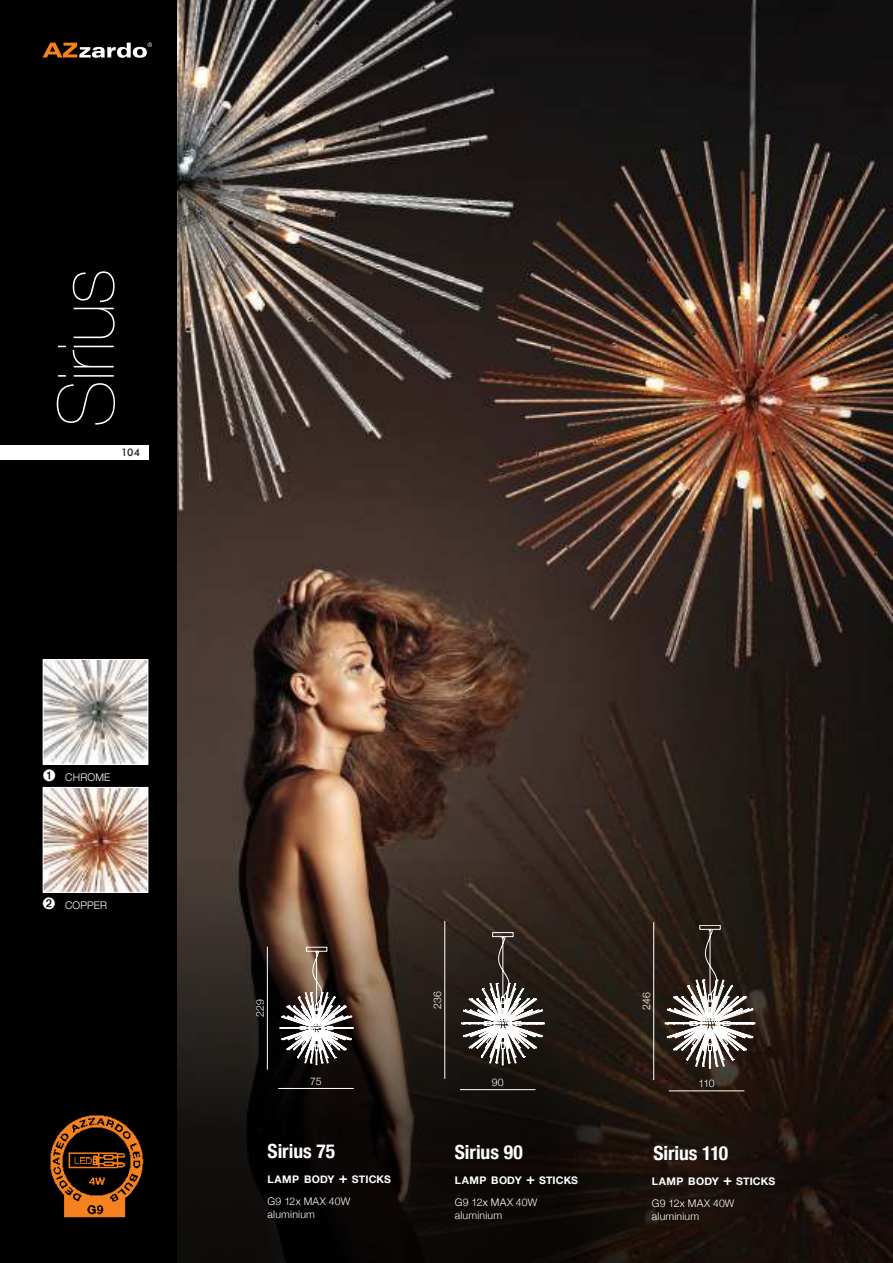
<style>
.page{position:relative;width:893px;height:1263px;background:#fff}
.page>*{position:absolute;margin:0;border:0;box-sizing:border-box;transform-origin:0 0}
.t1{font:200 78px "Helvetica Neue";letter-spacing:-.015em;color:#fff}
.t2{font:700 condensed 19.5px "Helvetica Neue";color:#fff}
.t3{font:700 10.5px/22px "Helvetica Neue";letter-spacing:.015em;color:#fff}
.t4{font:300 10.5px "Helvetica Neue";letter-spacing:.02em;color:#fff}
.t5{font:10.5px "Futura Md EU";color:#221f1f}
.s1{font-size:15px}
.s2{font-weight:300}
</style>
<div class="page">
<img style="left:177px;top:0;width:716px;height:1263px">
<img style="left:177px;top:812px;width:715px;height:451px">
<div style="left:0;top:0;width:177px;height:1263px;background:#000"></div>
<div style="left:0;top:445px;width:149px;height:14px;background:#fff"></div>
<svg style="left:43px;top:43px;width:109px;height:15px"></svg>
<div style="left:306px;top:947px;width:21px;height:4px;border:1px solid #fff"></div>
<svg style="left:280px;top:951px;width:73px;height:114px"></svg>
<div style="left:492px;top:932px;width:21px;height:5px;border:1px solid #fff"></div>
<svg style="left:461px;top:936px;width:84px;height:130px"></svg>
<div style="left:699px;top:925px;width:21px;height:4px;border:1px solid #fff"></div>
<svg style="left:665px;top:929px;width:90px;height:140px"></svg>
<hr style="left:278px;top:1088px;width:76px;height:1px;background:#fff">
<hr style="left:460px;top:1089px;width:75px;height:1px;background:#fff">
<hr style="left:669px;top:1090px;width:75px;height:1px;background:#fff">
<hr style="left:267px;top:947px;width:1px;height:123px;background:#fff">
<hr style="left:444px;top:921px;width:1px;height:158px;background:#fff">
<hr style="left:653px;top:922px;width:1px;height:158px;background:#fff">
<img style="left:45px;top:789px;width:101px;height:101px">
<div style="left:43px;top:787px;width:105px;height:105px;border:1px solid #fff"></div>
<img style="left:45px;top:661px;width:101px;height:102px">
<div style="left:43px;top:659px;width:105px;height:106px;border:1px solid #fff"></div>
<img style="left:50px;top:1115px;width:94px;height:103px">
<h1 class="t1" style="left:41px;top:427px;width:160px;rotate:-90deg">Sirius</h1>
<p class="t5" style="left:121px;top:447px;width:21px">104</p>
<p class="t4" style="left:43px;top:769px;width:69px">➊ CHROME</p>
<p class="t4" style="left:43px;top:897px;width:66px">➋ COPPER</p>
<p class="t4" style="left:252px;top:1017px;width:19px;rotate:-90deg">229</p>
<p class="t4" style="left:429px;top:1009px;width:19px;rotate:-90deg">236</p>
<p class="t4" style="left:638px;top:1010px;width:19px;rotate:-90deg">246</p>
<p class="t4" style="left:310px;top:1073px;width:13px">75</p>
<p class="t4" style="left:492px;top:1074px;width:13px">90</p>
<p class="t4" style="left:698px;top:1075px;width:18px">110</p>
<h2 class="t2" style="left:268px;top:1139px;width:69px">Sirius 75</h2>
<p class="t3" style="left:268px;top:1168px;width:125px">LAMP BODY <span class="s1">+</span> STICKS<br><span class="s2">G9 12x MAX 40W</span></p>
<p class="t4" style="left:268px;top:1206px;width:49px">aluminium</p>
<h2 class="t2" style="left:455px;top:1140px;width:69px">Sirius 90</h2>
<p class="t3" style="left:455px;top:1169px;width:125px">LAMP BODY <span class="s1">+</span> STICKS<br><span class="s2">G9 12x MAX 40W</span></p>
<p class="t4" style="left:455px;top:1207px;width:49px">aluminium</p>
<h2 class="t2" style="left:653px;top:1142px;width:76px">Sirius 110</h2>
<p class="t3" style="left:652px;top:1170px;width:125px">LAMP BODY <span class="s1">+</span> STICKS<br><span class="s2">G9 12x MAX 40W</span></p>
<p class="t4" style="left:652px;top:1208px;width:49px">aluminium</p>
</div>
